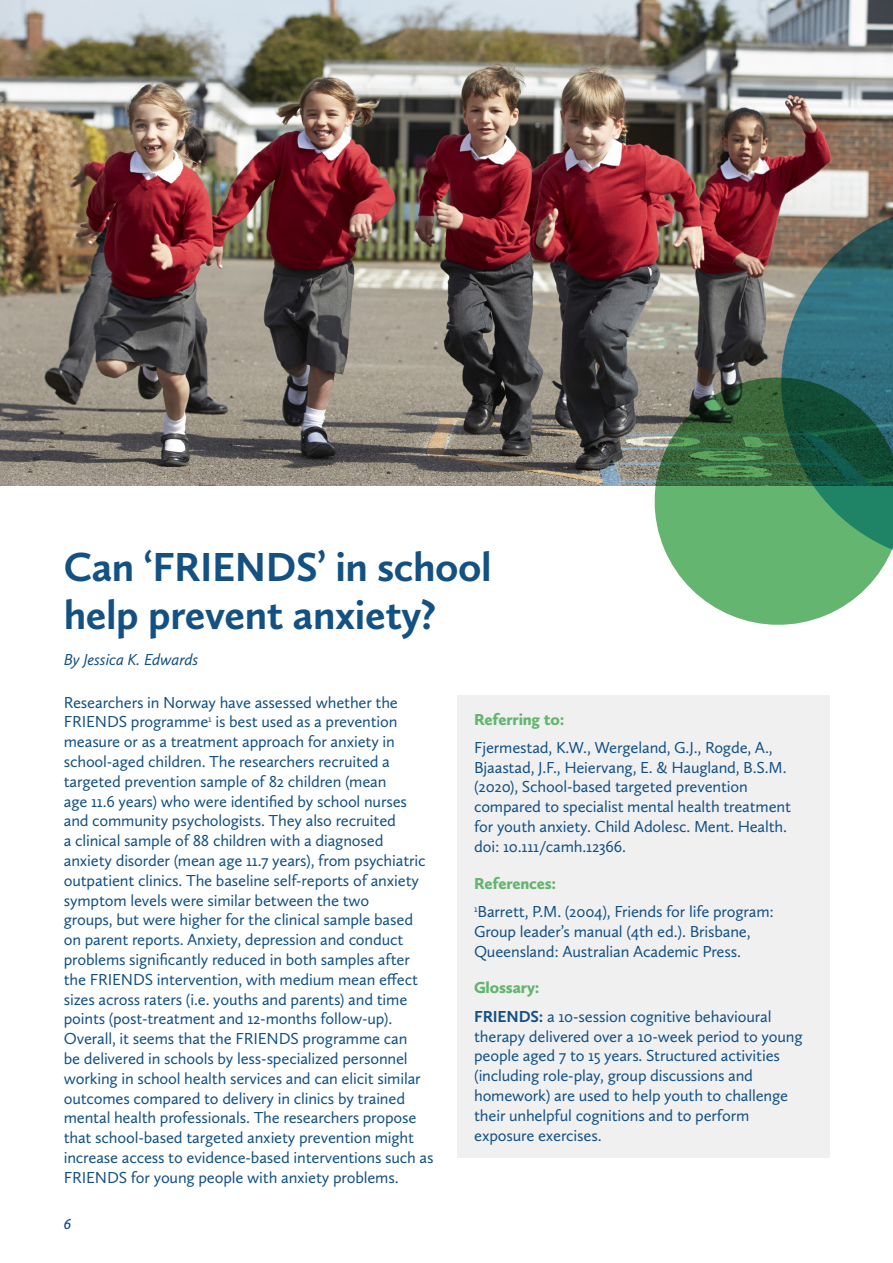
<style>
.page{position:relative;width:893px;height:1263px;background:#fff}
.page>*{position:absolute;margin:0;border:0;box-sizing:border-box;transform-origin:0 0}
.t1{font:700 42px/48px "Calluna Sans";letter-spacing:-.01em;color:#135183}
.t2{font:16.5px/19.8px "Calluna Sans";letter-spacing:-.01em;color:#135183}
.t3{font:italic 16.5px "Calluna Sans";letter-spacing:-.01em;color:#135183}
.t4{font:900 16.5px "Calluna Sans";letter-spacing:-.01em;color:#64b56f}
.t5{font:italic 600 15px "Calluna Sans";color:#135183}
.s1{font-weight:900;color:#64b56f}
.s2{font-weight:700}
</style>
<div class="page">
<img style="left:0;top:0;width:893px;height:485px">
<svg style="left:757px;top:180px;width:136px;height:181px;background:#717e7e"></svg>
<svg style="left:638px;top:361px;width:255px;height:264px;background:#639873"></svg>
<div style="left:457px;top:695px;width:372px;height:462px;background:#f0f0f1"></div>
<h1 class="t1" style="left:64px;top:542px;width:429px">Can ‘FRIENDS’ in school help prevent anxiety?</h1>
<p class="t3" style="left:64px;top:650px;width:136px">By Jessica K. Edwards</p>
<p class="t2" style="left:64px;top:692px;width:371px">Researchers in Norway have assessed whether the FRIENDS programme<sup>1</sup> is best used as a prevention measure or as a treatment approach for anxiety in school-aged children. The researchers recruited a targeted prevention sample of 82 children (mean<br>age 11.6 years) who were identified by school nurses and community psychologists. They also recruited<br>a clinical sample of 88 children with a diagnosed anxiety disorder (mean age 11.7 years), from psychiatric outpatient clinics. The baseline self-reports of anxiety symptom levels were similar between the two<br>groups, but were higher for the clinical sample based on parent reports. Anxiety, depression and conduct problems significantly reduced in both samples after the FRIENDS intervention, with medium mean effect sizes across raters (i.e. youths and parents) and time points (post-treatment and 12-months follow-up).<br>Overall, it seems that the FRIENDS programme can<br>be delivered in schools by less-specialized personnel working in school health services and can elicit similar outcomes compared to delivery in clinics by trained mental health professionals. The researchers propose that school-based targeted anxiety prevention might increase access to evidence-based interventions such as FRIENDS for young people with anxiety problems.</p>
<p class="t4" style="left:474px;top:709px;width:92px">Referring to:</p>
<p class="t2" style="left:474px;top:737px;width:318px">Fjermestad, K.W., Wergeland, G.J., Rogde, A., Bjaastad, J.F., Heiervang, E. &amp; Haugland, B.S.M. (2020), School-based targeted prevention compared to specialist mental health treatment for youth anxiety. Child Adolesc. Ment. Health. doi: 10.111/camh.12366.</p>
<p class="t2" style="left:474px;top:869px;width:301px;line-height:28.3px"><span class="s1">References:<br></span><sup>1</sup>Barrett, P.M. (2004), Friends for life program:</p>
<p class="t2" style="left:474px;top:921px;width:278px">Group leader’s manual (4th ed.). Brisbane,<br>Queensland: Australian Academic Press.</p>
<p class="t2" style="left:474px;top:973px;width:299px;line-height:28.3px"><span class="s1">Glossary:<br></span><span class="s2">FRIENDS:</span> a 10-session cognitive behavioural</p>
<p class="t2" style="left:474px;top:1026px;width:330px">therapy delivered over a 10-week period to young people aged 7 to 15 years. Structured activities (including role-play, group discussions and homework) are used to help youth to challenge their unhelpful cognitions and to perform exposure exercises.</p>
<p class="t5" style="left:64px;top:1214px;width:9px">6</p>
</div>
